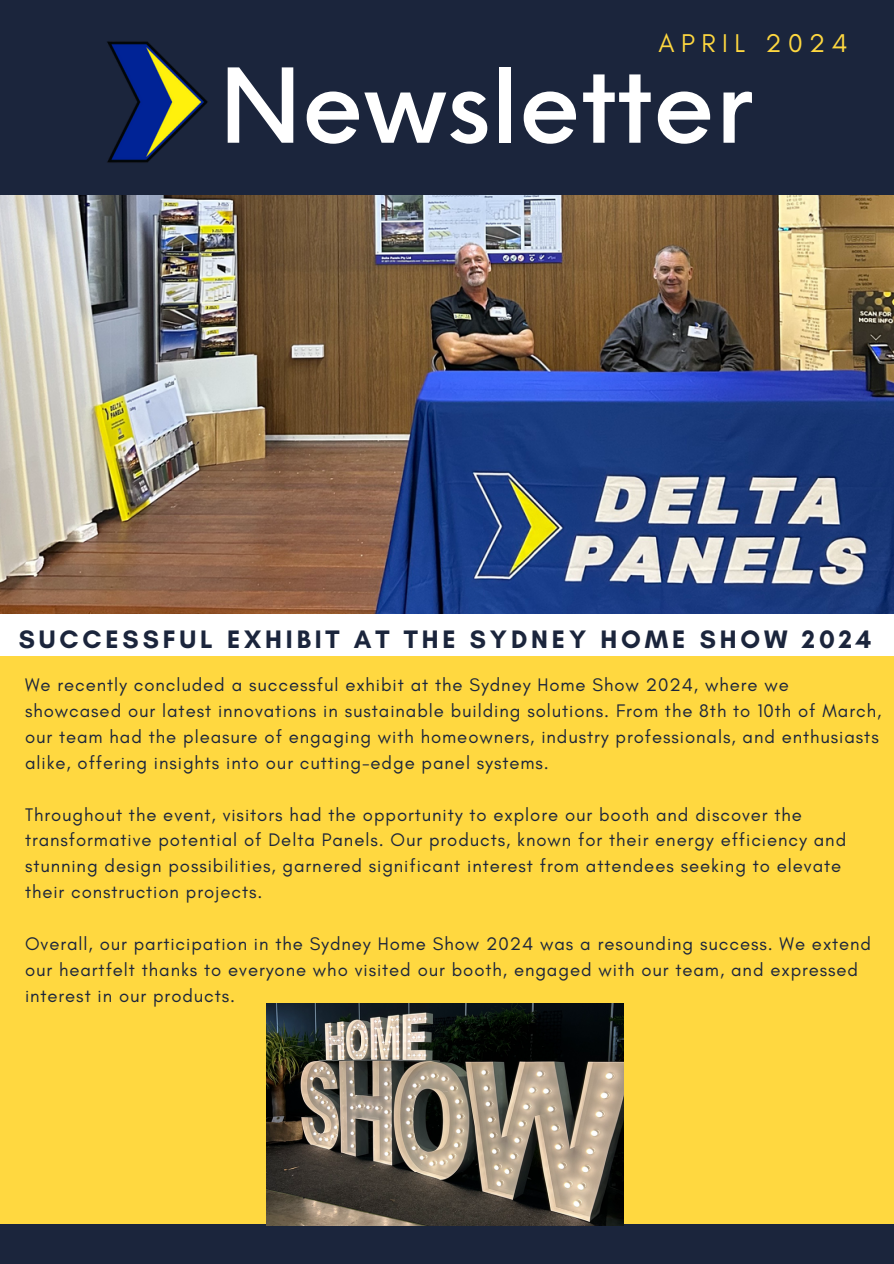
<style>
.page{position:relative;width:894px;height:1264px;background:#fff}
.page>*{position:absolute;margin:0;border:0;box-sizing:border-box;transform-origin:0 0}
.t1{font:500 100.35px "Neue Einstellung";color:#fff}
.t2{font:26.1px "Glacial Indifference";letter-spacing:.25em;color:#ffd840}
.t3{font:700 25.8px "Glacial Indifference";letter-spacing:.15em;color:#1b253c}
.t4{font:18.45px/25.8px "Glacial Indifference";letter-spacing:.05em;color:#1b253c}
</style>
<div class="page">
<div style="left:0;top:656px;width:893px;height:568px;background:#ffd840"></div>
<img style="left:0;top:194px;width:893px;height:419px">
<div style="left:0;top:0;width:893px;height:194px;background:#1b253c"></div>
<div style="left:0;top:1224px;width:893px;height:39px;background:#1b253c"></div>
<img style="left:107px;top:41px;width:101px;height:122px">
<img style="left:267px;top:1003px;width:356px;height:221px">
<p class="t2" style="left:658px;top:27px;width:191px">APRIL 2024</p>
<h3 class="t1" style="left:219px;top:16px;width:535px">Newsletter</h3>
<h1 class="t3" style="left:19px;top:623px;width:854px">SUCCESSFUL EXHIBIT AT THE SYDNEY HOME SHOW 2024</h1>
<h2 class="t4" style="left:25px;top:671px;width:857px">We recently concluded a successful exhibit at the Sydney Home Show 2024, where we showcased our latest innovations in sustainable building solutions. From the 8th to 10th of March, our team had the pleasure of engaging with homeowners, industry professionals, and enthusiasts alike, offering insights into our cutting-edge panel systems.</h2>
<p class="t4" style="left:25px;top:801px;width:822px">Throughout the event, visitors had the opportunity to explore our booth and discover the transformative potential of Delta Panels. Our products, known for their energy efficiency and stunning design possibilities, garnered significant interest from attendees seeking to elevate their construction projects.</p>
<p class="t4" style="left:25px;top:930px;width:847px">Overall, our participation in the Sydney Home Show 2024 was a resounding success. We extend our heartfelt thanks to everyone who visited our booth, engaged with our team, and expressed interest in our products.</p>
</div>
